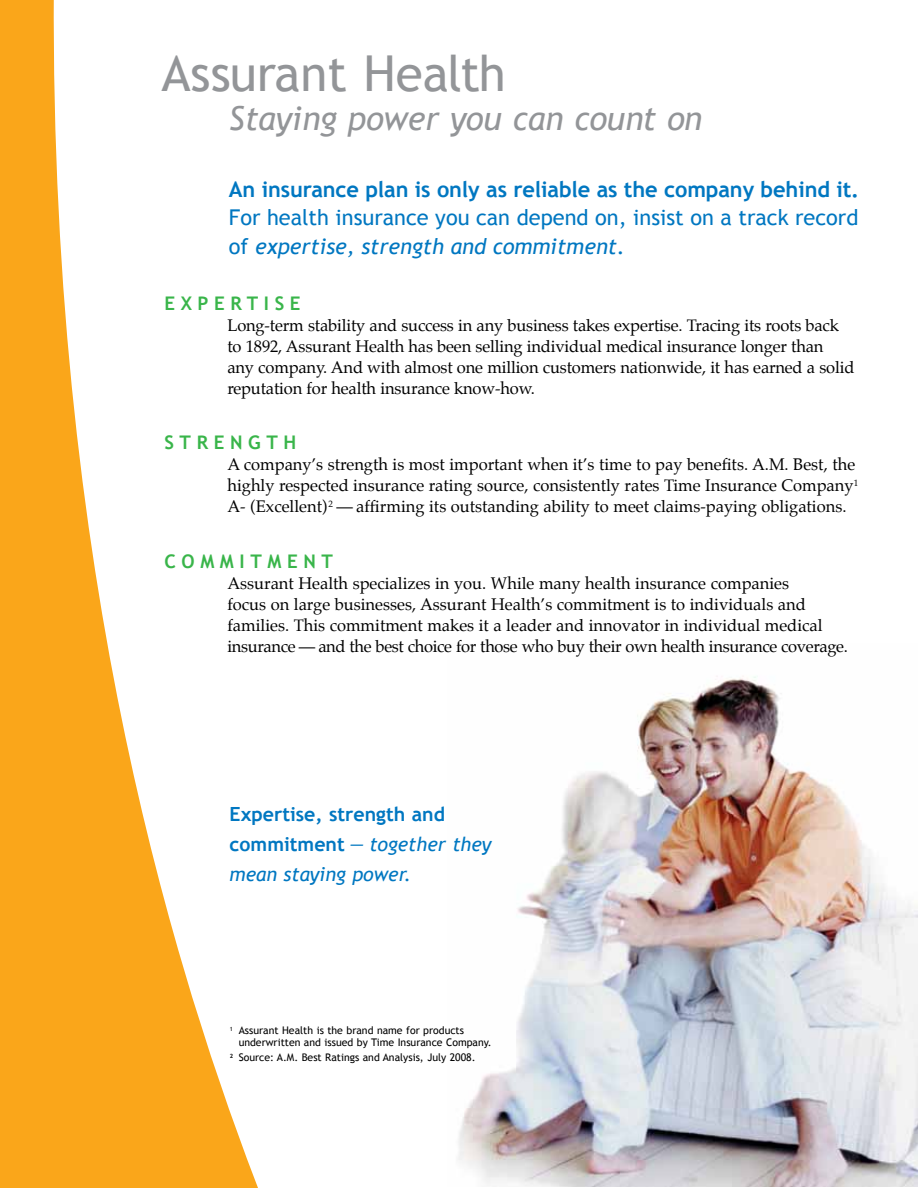
<style>
.page{position:relative;width:918px;height:1188px;background:#fff}
.page>*{position:absolute;margin:0;border:0;box-sizing:border-box;transform-origin:0 0}
.t1{font:49.5px "Trebuchet MS";color:#939598}
.t2{font:italic 33px "Trebuchet MS";color:#939598}
.t3{font:21.75px/28.5px "Trebuchet MS";color:#0077c1}
.t4{font:700 21.75px "Trebuchet MS";letter-spacing:-.005em;color:#0077c1}
.t5{font:700 19.5px/30px "Trebuchet MS";color:#0077c1}
.t6{font:700 18.75px "Trebuchet MS";letter-spacing:.3em;color:#39b54a}
.t7{font:16.5px/21px "Palatino";color:#000}
.t8{font:10.5px/12px "Trebuchet MS";color:#000}
.s1{font-style:italic}
.s2{font-weight:400;font-style:italic}
</style>
<div class="page">
<svg style="left:0;top:0;width:258px;height:1188px"></svg>
<img style="left:458px;top:676px;width:460px;height:510px">
<h1 class="t1" style="left:161px;top:45px;width:346px">Assurant Health</h1>
<h2 class="t2" style="left:229px;top:99px;width:475px">Staying power you can count on</h2>
<h3 class="t4" style="left:229px;top:175px;width:632px">An insurance plan is only as reliable as the company behind it.</h3>
<h3 class="t3" style="left:229px;top:204px;width:631px">For health insurance you can depend on, insist on a track record of <span class="s1">expertise, strength and commitment.</span></h3>
<p class="t6" style="left:164px;top:291px;width:138px">EXPERTISE</p>
<p class="t7" style="left:227px;top:316px;width:629px">Long-term stability and success in any business takes expertise. Tracing its roots back to 1892, Assurant Health has been selling individual medical insurance longer than<br>any company. And with almost one million customers nationwide, it has earned a solid reputation for health insurance know-how.</p>
<p class="t6" style="left:164px;top:431px;width:133px">STRENGTH</p>
<p class="t7" style="left:227px;top:456px;width:632px">A company’s strength is most important when it’s time to pay benefits. A.M. Best, the highly respected insurance rating source, consistently rates Time Insurance Company<sup>1<br></sup>A- (Excellent)<sup>2</sup> — affirming its outstanding ability to meet claims-paying obligations.</p>
<p class="t6" style="left:164px;top:550px;width:170px">COMMITMENT</p>
<p class="t7" style="left:227px;top:574px;width:622px">Assurant Health specializes in you. While many health insurance companies<br>focus on large businesses, Assurant Health’s commitment is to individuals and families. This commitment makes it a leader and innovator in individual medical insurance — and the best choice for those who buy their own health insurance coverage.</p>
<p class="t5" style="left:230px;top:799px;width:263px">Expertise, strength and commitment <span class="s2">— together they mean staying power.</span></p>
<p class="t8" style="left:239px;top:1025px;width:254px;text-indent:-9px"><sup>1</sup> Assurant Health is the brand name for products underwritten and issued by Time Insurance Company.</p>
<p class="t8" style="left:230px;top:1052px;width:248px"><sup>2</sup> Source: A.M. Best Ratings and Analysis, July 2008.</p>
</div>
